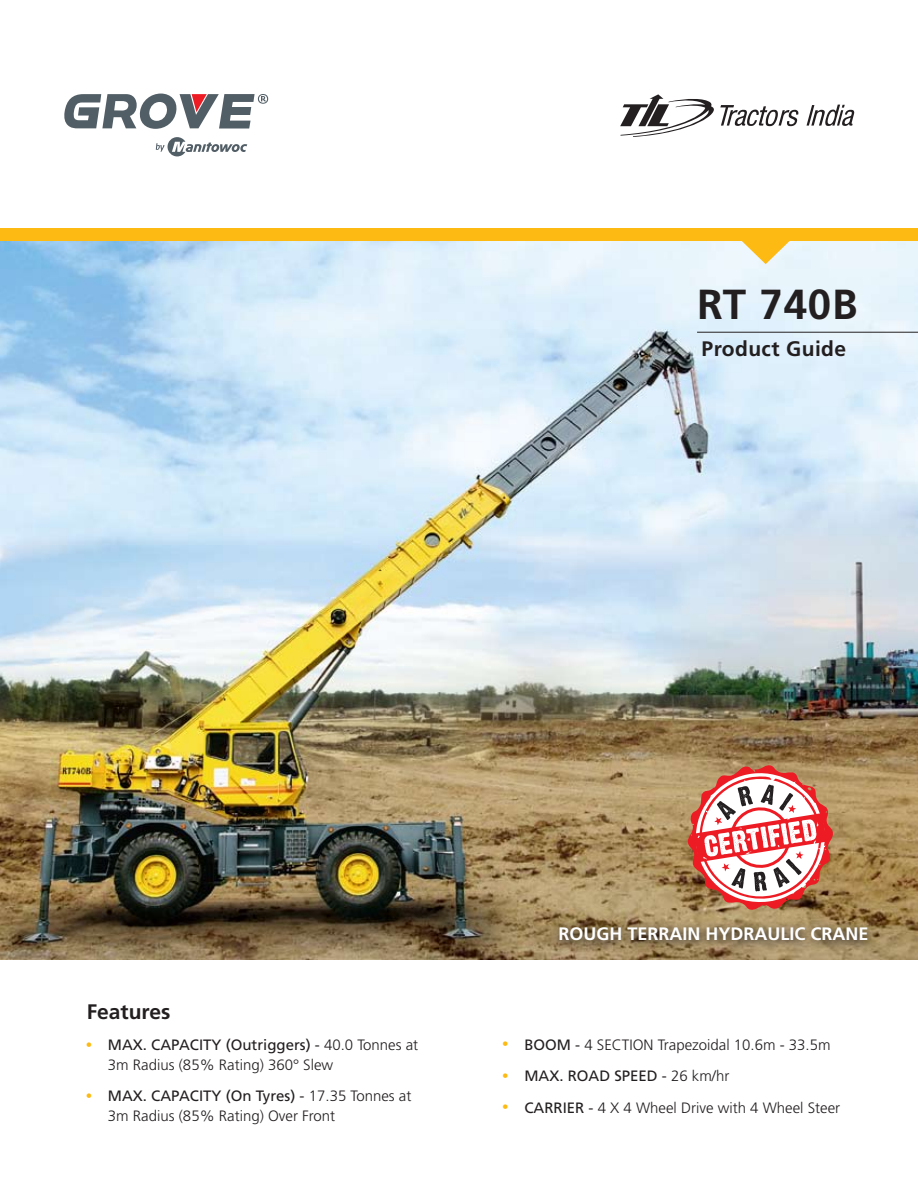
<style>
.page{position:relative;width:918px;height:1188px;background:#fff}
.page>*{position:absolute;margin:0;border:0;box-sizing:border-box;transform-origin:0 0}
.t1{font:700 42px "Frutiger";letter-spacing:.02em;color:#231f20}
.t2{font:700 21px "Frutiger";letter-spacing:.02em;color:#231f20}
.t3{font:700 21px "Frutiger";color:#231f20}
.t4{font:700 18px "Frutiger";color:#fff}
.t5{font:300 15px/19.5px "Frutiger";color:#231f20}
.t6{font:15px "Frutiger";color:#231f20}
.s1{font-weight:400}
.s2{font-weight:300}
</style>
<div class="page">
<img style="left:0;top:241px;width:918px;height:719px">
<div style="left:0;top:228px;width:918px;height:13px;background:#fdba12"></div>
<svg style="left:741px;top:241px;width:49px;height:23px"></svg>
<hr style="left:697px;top:332px;width:221px;height:1px;background:#231f20">
<svg style="left:551px;top:920px;width:367px;height:40px;background:#937d58"></svg>
<svg style="left:620px;top:94px;width:178px;height:43px"></svg>
<svg style="left:807px;top:105px;width:47px;height:21px"></svg>
<svg style="left:64px;top:94px;width:204px;height:35px"></svg>
<svg style="left:156px;top:137px;width:91px;height:19px"></svg>
<svg style="left:686px;top:763px;width:149px;height:148px"></svg>
<h1 class="t1" style="left:697px;top:279px;width:162px">RT 740B</h1>
<h2 class="t2" style="left:702px;top:337px;width:146px">Product Guide</h2>
<h2 class="t3" style="left:87px;top:999px;width:85px">Features</h2>
<p class="t5" style="left:108px;top:1036px;width:312px;text-indent:-21px"><sup>■</sup> <span class="s1">MAX. CAPACITY (Outriggers) -</span> 40.0 Tonnes at<br>3m Radius (85% Rating) 360° Slew</p>
<p class="t5" style="left:108px;top:1086px;width:305px;text-indent:-21px"><sup>■</sup> <span class="s1">MAX. CAPACITY (On Tyres) -</span> 17.35 Tonnes at<br>3m Radius (85% Rating) Over Front</p>
<p class="t4" style="left:559px;top:923px;width:311px">ROUGH TERRAIN HYDRAULIC CRANE</p>
<p class="t5" style="left:503px;top:1035px;width:329px"><sup>■</sup> <span class="s1">BOOM -</span> 4 SECTION Trapezoidal 10.6m - 33.5m</p>
<p class="t6" style="left:503px;top:1067px;width:228px"><sup>■</sup> MAX. ROAD SPEED - <span class="s2">26 km/hr</span></p>
<p class="t5" style="left:503px;top:1098px;width:339px"><sup>■</sup> <span class="s1">CARRIER -</span> 4 X 4 Wheel Drive with 4 Wheel Steer</p>
</div>
